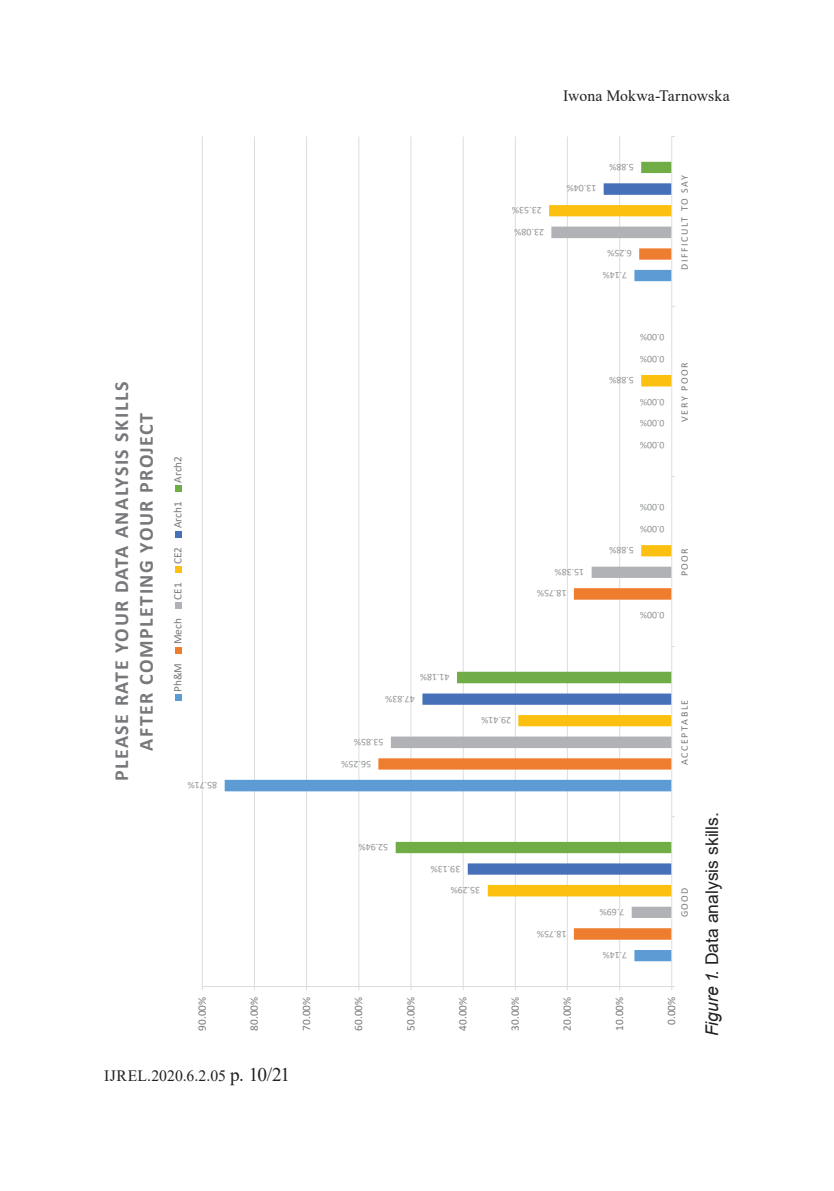
<style>
.page{position:relative;width:834px;height:1191px;background:#fff}
.page>*{position:absolute;margin:0;border:0;box-sizing:border-box;transform-origin:0 0}
.t1{font:700 19.95px/24.5px "Calibri";letter-spacing:.075em;color:#76787b;text-align:center}
.t2{font:17.5px "Arial";color:#231f20}
.t3{font:15.75px "Times New Roman";letter-spacing:.005em;color:#231f20}
.t4{font:11.2px "Calibri";letter-spacing:.005em;color:#76787b}
.t5{font:9.97px "Calibri";letter-spacing:-.01em;color:#939598}
.t6{font:9.97px "Calibri";letter-spacing:.145em;color:#76787b}
.s1{font-size:19.25px}
.s2{font-style:italic}
</style>
<div class="page">
<hr style="left:619px;top:136px;width:1px;height:850px;background:#dcdddf">
<hr style="left:566px;top:136px;width:1px;height:850px;background:#dcdddf">
<hr style="left:514px;top:136px;width:1px;height:850px;background:#dcdddf">
<hr style="left:462px;top:136px;width:1px;height:850px;background:#dcdddf">
<hr style="left:410px;top:136px;width:1px;height:850px;background:#dcdddf">
<hr style="left:358px;top:136px;width:1px;height:850px;background:#dcdddf">
<hr style="left:306px;top:136px;width:1px;height:850px;background:#dcdddf">
<hr style="left:254px;top:136px;width:1px;height:850px;background:#dcdddf">
<hr style="left:202px;top:136px;width:1px;height:850px;background:#dcdddf">
<svg style="left:225px;top:270px;width:446px;height:691px"></svg>
<svg style="left:378px;top:270px;width:293px;height:669px"></svg>
<svg style="left:391px;top:270px;width:280px;height:648px"></svg>
<svg style="left:487px;top:874px;width:184px;height:22px"></svg>
<svg style="left:422px;top:853px;width:249px;height:21px"></svg>
<svg style="left:395px;top:162px;width:276px;height:691px"></svg>
<hr style="left:202px;top:986px;width:469px;height:1px;background:#dcdddf">
<hr style="left:671px;top:136px;width:1px;height:850px;background:#dcdddf">
<div style="left:175px;top:694px;width:6px;height:7px;background:#5c9bd3"></div>
<svg style="left:175px;top:647px;width:6px;height:6px"></svg>
<div style="left:175px;top:602px;width:6px;height:7px;background:#b1b2b6"></div>
<svg style="left:175px;top:567px;width:6px;height:6px"></svg>
<svg style="left:175px;top:531px;width:6px;height:6px"></svg>
<div style="left:175px;top:485px;width:6px;height:7px;background:#70ad46"></div>
<h3 class="t3" style="left:563px;top:85px;width:168px">Iwona Mokwa-Tarnowska</h3>
<p class="t5" style="left:541px;top:217px;width:31px;rotate:-180deg">23.53%</p>
<p class="t5" style="left:544px;top:239px;width:31px;rotate:-180deg">23.08%</p>
<p class="t5" style="left:596px;top:196px;width:31px;rotate:-180deg">13.04%</p>
<p class="t5" style="left:633px;top:174px;width:26px;rotate:-180deg">5.88%</p>
<p class="t5" style="left:631px;top:261px;width:26px;rotate:-180deg">6.25%</p>
<p class="t5" style="left:627px;top:282px;width:26px;rotate:-180deg">7.14%</p>
<p class="t6" style="left:677px;top:270px;width:96px;rotate:-90deg">DIFFICULT TO SAY</p>
<h1 class="t1" style="left:109px;top:781px;width:401px;rotate:-90deg">PLEASE RATE YOUR DATA ANALYSIS SKILLS<br>AFTER COMPLETING YOUR PROJECT</h1>
<p class="t4" style="left:170px;top:483px;width:28px;rotate:-90deg">Arch2</p>
<p class="t4" style="left:170px;top:528px;width:28px;rotate:-90deg">Arch1</p>
<p class="t4" style="left:170px;top:564px;width:19px;rotate:-90deg">CE2</p>
<p class="t4" style="left:170px;top:600px;width:19px;rotate:-90deg">CE1</p>
<p class="t4" style="left:170px;top:644px;width:27px;rotate:-90deg">Mech</p>
<p class="t4" style="left:170px;top:692px;width:31px;rotate:-90deg">Ph&amp;M</p>
<p class="t5" style="left:217px;top:792px;width:31px;rotate:-180deg">85.71%</p>
<p class="t5" style="left:449px;top:684px;width:31px;rotate:-180deg">41.18%</p>
<p class="t5" style="left:415px;top:706px;width:31px;rotate:-180deg">47.83%</p>
<p class="t5" style="left:383px;top:749px;width:31px;rotate:-180deg">53.85%</p>
<p class="t5" style="left:371px;top:770px;width:31px;rotate:-180deg">56.25%</p>
<p class="t5" style="left:584px;top:579px;width:31px;rotate:-180deg">15.38%</p>
<p class="t5" style="left:566px;top:600px;width:31px;rotate:-180deg">18.75%</p>
<p class="t5" style="left:664px;top:344px;width:26px;rotate:-180deg">0.00%</p>
<p class="t5" style="left:664px;top:366px;width:26px;rotate:-180deg">0.00%</p>
<p class="t5" style="left:633px;top:387px;width:26px;rotate:-180deg">5.88%</p>
<p class="t5" style="left:664px;top:409px;width:26px;rotate:-180deg">0.00%</p>
<p class="t5" style="left:664px;top:430px;width:26px;rotate:-180deg">0.00%</p>
<p class="t5" style="left:664px;top:452px;width:26px;rotate:-180deg">0.00%</p>
<p class="t6" style="left:677px;top:422px;width:60px;rotate:-90deg">VERY POOR</p>
<p class="t5" style="left:664px;top:514px;width:26px;rotate:-180deg">0.00%</p>
<p class="t5" style="left:664px;top:536px;width:26px;rotate:-180deg">0.00%</p>
<p class="t5" style="left:633px;top:557px;width:26px;rotate:-180deg">5.88%</p>
<p class="t5" style="left:664px;top:622px;width:26px;rotate:-180deg">0.00%</p>
<p class="t6" style="left:677px;top:576px;width:30px;rotate:-90deg">POOR</p>
<p class="t5" style="left:511px;top:727px;width:31px;rotate:-180deg">29.41%</p>
<p class="t6" style="left:677px;top:765px;width:67px;rotate:-90deg">ACCEPTABLE</p>
<p class="t5" style="left:388px;top:854px;width:31px;rotate:-180deg">52.94%</p>
<p class="t5" style="left:460px;top:876px;width:31px;rotate:-180deg">39.13%</p>
<p class="t5" style="left:480px;top:897px;width:31px;rotate:-180deg">35.29%</p>
<p class="t5" style="left:566px;top:940px;width:31px;rotate:-180deg">18.75%</p>
<p class="t5" style="left:624px;top:919px;width:26px;rotate:-180deg">7.69%</p>
<p class="t5" style="left:627px;top:962px;width:26px;rotate:-180deg">7.14%</p>
<p class="t4" style="left:194px;top:1030px;width:35px;rotate:-90deg">90.00%</p>
<p class="t4" style="left:246px;top:1030px;width:35px;rotate:-90deg">80.00%</p>
<p class="t4" style="left:298px;top:1030px;width:35px;rotate:-90deg">70.00%</p>
<p class="t4" style="left:350px;top:1030px;width:35px;rotate:-90deg">60.00%</p>
<p class="t4" style="left:403px;top:1030px;width:35px;rotate:-90deg">50.00%</p>
<p class="t4" style="left:455px;top:1030px;width:35px;rotate:-90deg">40.00%</p>
<p class="t4" style="left:507px;top:1030px;width:35px;rotate:-90deg">30.00%</p>
<p class="t4" style="left:559px;top:1030px;width:35px;rotate:-90deg">20.00%</p>
<p class="t4" style="left:611px;top:1030px;width:35px;rotate:-90deg">10.00%</p>
<p class="t6" style="left:677px;top:917px;width:31px;rotate:-90deg">GOOD</p>
<p class="t4" style="left:663px;top:1025px;width:30px;rotate:-90deg">0.00%</p>
<h3 class="t3" style="left:104px;top:1065px;width:187px">IJREL.2020.6.2.05 <span class="s1">p. 10/21</span></h3>
<h2 class="t2" style="left:699px;top:1036px;width:225px;rotate:-90deg"><span class="s2">Figure 1.</span> Data analysis skills.</h2>
</div>
